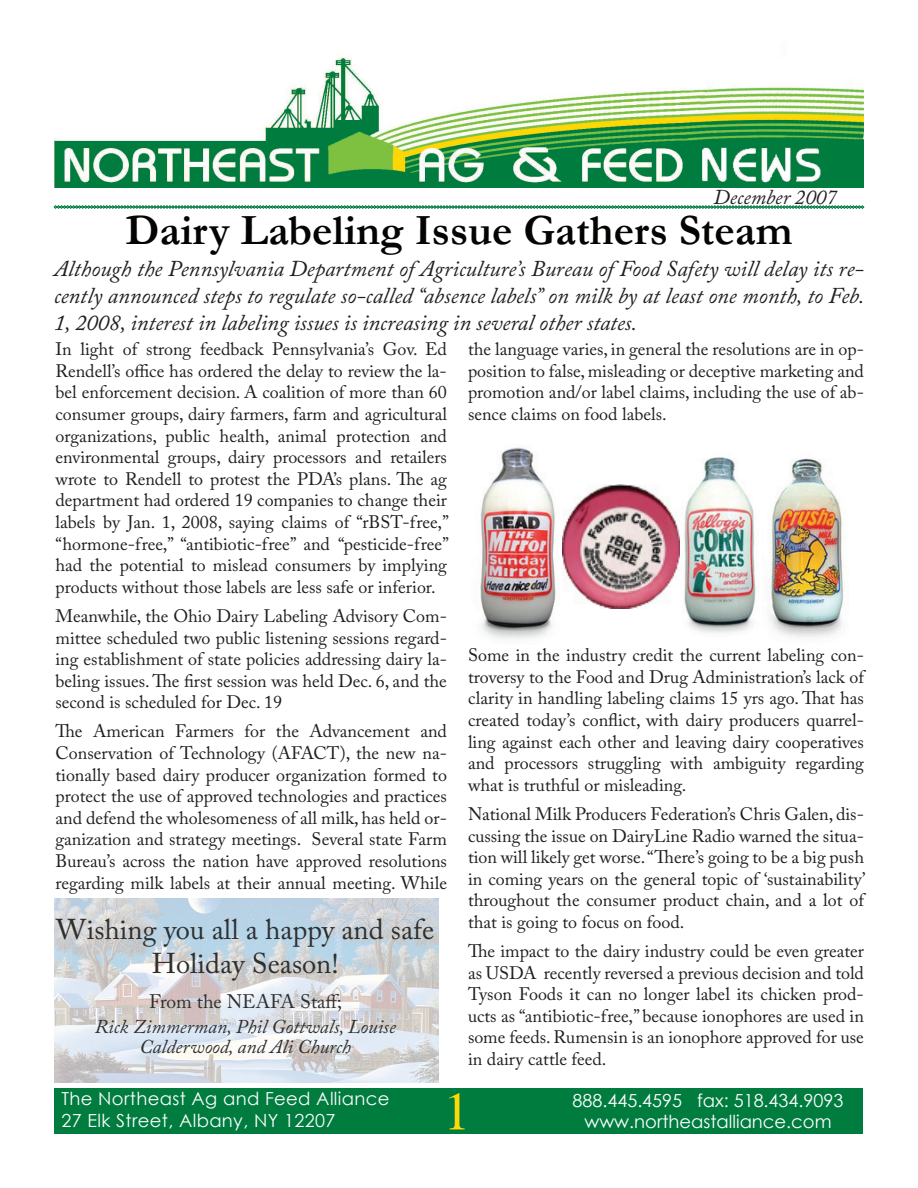
<style>
.page{position:relative;width:918px;height:1188px;background:#fff}
.page>*{position:absolute;margin:0;border:0;box-sizing:border-box;transform-origin:0 0}
.t1{font:54px "Times";color:#fdd905}
.t2{font:700 43.5px "Garamond";color:#040503}
.t3{font:28.5px/34.2px "Adobe Caslon Pro";color:#2e2f2f;text-align:center}
.t4{font:italic 22.5px/27px "Adobe Caslon Pro";color:#211e1f;text-align:justify}
.t5{font:italic 21px "Adobe Caslon Pro";color:#231f20}
.t6{font:italic 19.5px/19.5px "Adobe Caslon Pro";color:#2e2f2f;text-align:center}
.t7{font:19.5px "Adobe Caslon Pro";color:#2e2f2f}
.t8{font:18px/21.6px "Adobe Caslon Pro";color:#211e1f;text-align:justify}
.t9{font:18px/21.6px "Century Gothic";letter-spacing:.02em;color:#fbfdfe}
.t10{font:18px/21px "Century Gothic";color:#fdfefe;text-align:center}
</style>
<div class="page">
<svg style="left:54px;top:205px;width:810px;height:4px;background:#61ad87"></svg>
<img style="left:54px;top:56px;width:810px;height:131px">
<div style="left:54px;top:1089px;width:808px;height:45px;background:#007c3f"></div>
<img style="left:54px;top:898px;width:384px;height:185px">
<img style="left:480px;top:447px;width:76px;height:192px">
<img style="left:767px;top:458px;width:77px;height:180px">
<img style="left:679px;top:457px;width:77px;height:177px">
<img style="left:562px;top:484px;width:117px;height:125px">
<p class="t5" style="left:713px;top:185px;width:125px">December 2007</p>
<h2 class="t2" style="left:126px;top:201px;width:668px">Dairy Labeling Issue Gathers Steam</h2>
<p class="t4" style="left:54px;top:255px;width:812px">Although the Pennsylvania Department of Agriculture’s Bureau of Food Safety will delay its re&shy;cently announced steps to regulate so-called “absence labels” on milk by at least one month, to Feb.<br>1, 2008, interest in labeling issues is increasing in several other states.</p>
<p class="t8" style="left:56px;top:338px;width:395px">In light of strong feedback Pennsylvania’s Gov. Ed Rendell’s office has ordered the delay to review the la&shy;bel enforcement decision. A coalition of more than 60 consumer groups, dairy farmers, farm and agricultural organizations, public health, animal protection and environmental groups, dairy processors and retailers wrote to Rendell to protest the PDA’s plans. The ag department had ordered 19 companies to change their labels by Jan. 1, 2008, saying claims of “rBST-free,” “hormone-free,” “antibiotic-free” and “pesticide-free” had the potential to mislead consumers by implying products without those labels are less safe or inferior.</p>
<p class="t8" style="left:56px;top:605px;width:393px">Meanwhile, the Ohio Dairy Labeling Advisory Com&shy;mittee scheduled two public listening sessions regard&shy;ing establishment of state policies addressing dairy la&shy;beling issues. The first session was held Dec. 6, and the second is scheduled for Dec. 19</p>
<p class="t8" style="left:56px;top:720px;width:393px">The American Farmers for the Advancement and Conservation of Technology (AFACT), the new na&shy;tionally based dairy producer organization formed to protect the use of approved technologies and practices and defend the wholesomeness of all milk, has held or&shy;ganization and strategy meetings. Several state Farm Bureau’s across the nation have approved resolutions regarding milk labels at their annual meeting. While</p>
<h3 class="t3" style="left:56px;top:912px;width:380px">Wishing you all a happy and safe<br>Holiday Season!</h3>
<p class="t7" style="left:149px;top:990px;width:194px">From the NEAFA Staff;</p>
<p class="t6" style="left:95px;top:1017px;width:303px">Rick Zimmerman, Phil Gottwals, Louise<br>Calderwood, and Ali Church</p>
<p class="t8" style="left:468px;top:338px;width:397px">the language varies, in general the resolutions are in op&shy;position to false, misleading or deceptive marketing and promotion and/or label claims, including the use of ab&shy;sence claims on food labels.</p>
<p class="t8" style="left:468px;top:644px;width:398px">Some in the industry credit the current labeling con&shy;troversy to the Food and Drug Administration’s lack of clarity in handling labeling claims 15 yrs ago. That has created today’s conflict, with dairy producers quarrel&shy;ling against each other and leaving dairy cooperatives and processors struggling with ambiguity regarding what is truthful or misleading.</p>
<p class="t8" style="left:468px;top:803px;width:399px">National Milk Producers Federation’s Chris Galen, dis&shy;cussing the issue on DairyLine Radio warned the situa&shy;tion will likely get worse. “There’s going to be a big push in coming years on the general topic of ‘sustainability’ throughout the consumer product chain, and a lot of that is going to focus on food.</p>
<p class="t8" style="left:468px;top:940px;width:398px">The impact to the dairy industry could be even greater as USDA recently reversed a previous decision and told Tyson Foods it can no longer label its chicken prod&shy;ucts as “antibiotic-free,” because ionophores are used in some feeds. Rumensin is an ionophore approved for use in dairy cattle feed.</p>
<p class="t9" style="left:62px;top:1088px;width:330px">The Northeast Ag and Feed Alliance<br>27 Elk Street, Albany, NY 12207</p>
<h1 class="t1" style="left:443px;top:1081px;width:28px">1</h1>
<p class="t10" style="left:573px;top:1090px;width:272px">888.445.4595 fax: 518.434.9093 www.northeastalliance.com</p>
</div>
